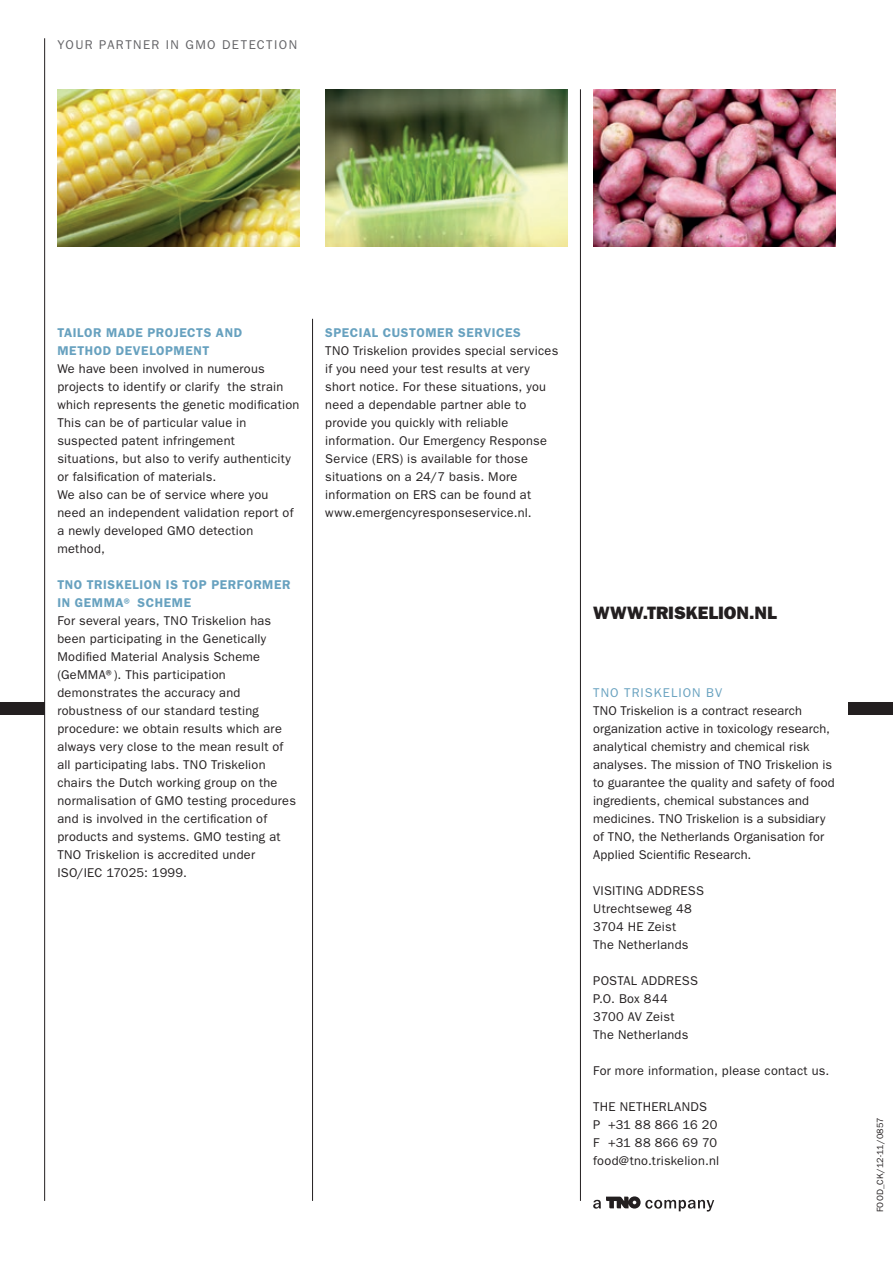
<style>
.page{position:relative;width:893px;height:1263px;background:#fff}
.page>*{position:absolute;margin:0;border:0;box-sizing:border-box;transform-origin:0 0}
.t1{font:18px "ITC Franklin Gothic Std Hvy";color:#231f20}
.t2{font:12.75px/18px "ITC Franklin Gothic Std";letter-spacing:.02em;color:#231f20}
.t3{font:600 12.75px/18px "ITC Franklin Gothic Std";letter-spacing:.045em;color:#67a1bf}
.t4{font:12.75px "ITC Franklin Gothic Std";letter-spacing:.115em;color:#636366}
.t5{font:12.75px "ITC Franklin Gothic Std";letter-spacing:.085em;color:#67a1bf}
.t6{font:9px "ITC Franklin Gothic Std";letter-spacing:.015em;color:#231f20}
</style>
<div class="page">
<hr style="left:580px;top:89px;width:1px;height:1112px;background:#231f20">
<hr style="left:44px;top:38px;width:1px;height:1163px;background:#231f20">
<div style="left:0;top:702px;width:45px;height:12px;background:#231f20"></div>
<div style="left:848px;top:702px;width:45px;height:12px;background:#231f20"></div>
<hr style="left:312px;top:319px;width:1px;height:882px;background:#231f20">
<svg style="left:593px;top:1196px;width:121px;height:15px"></svg>
<img style="left:325px;top:89px;width:243px;height:158px">
<img style="left:593px;top:89px;width:243px;height:158px">
<img style="left:57px;top:89px;width:243px;height:158px">
<p class="t4" style="left:57px;top:37px;width:241px">YOUR PARTNER I N GMO DETECTION</p>
<p class="t3" style="left:57px;top:323px;width:186px">TAILOR MADE PROJECTS AND<br>METHOD DEVELOPMENT</p>
<p class="t2" style="left:57px;top:360px;width:243px">We have been involved in numerous projects to identify or clarify the strain which represents the genetic modification This can be of particular value in suspected patent infringement situations, but also to verify authenticity or falsification of materials.<br>We also can be of service where you need an independent validation report of a newly developed GMO detection method,</p>
<p class="t3" style="left:57px;top:575px;width:10px">TNO</p>
<p class="t3" style="left:57px;top:575px;width:235px;text-indent:29px">TRISKELION IS TOP PERFORMER<br>IN GEMMA® SCHEME</p>
<p class="t2" style="left:57px;top:612px;width:240px">For several years, TNO Triskelion has been participating in the Genetically Modified Material Analysis Scheme (GeMMA®). This participation demonstrates the accuracy and robustness of our standard testing procedure: we obtain results which are always very close to the mean result of all participating labs. TNO Triskelion chairs the Dutch working group on the normalisation of GMO testing procedures and is involved in the certification of products and systems. GMO testing at TNO Triskelion is accredited under<br>ISO/I EC 17025: 1999.</p>
<p class="t3" style="left:325px;top:323px;width:197px">SPECIAL CUSTOMER SERVICES</p>
<p class="t2" style="left:325px;top:342px;width:235px">TNO Triskelion provides special services if you need your test results at very short notice. For these situations, you need a dependable partner able to provide you quickly with reliable information. Our Emergency Response Service (ERS) is available for those situations on a 24/7 basis. More information on ERS can be found at www.emergencyresponseservice.nl.</p>
<h1 class="t1" style="left:593px;top:602px;width:185px">WWW.TRISKELION .NL</h1>
<p class="t5" style="left:593px;top:685px;width:131px">TNO Triskelion BV</p>
<p class="t2" style="left:593px;top:702px;width:243px">TNO Triskelion is a contract research organization active in toxicology research, analytical chemistry and chemical risk analyses. The mission of TNO Triskelion is to guarantee the quality and safety of food ingredients, chemical substances and medicines. TNO Triskelion is a subsidiary of TNO, the Netherlands Organisation for Applied Scientific Research.</p>
<p class="t2" style="left:593px;top:882px;width:64px">Visiting addre</p>
<p class="t2" style="left:593px;top:882px;width:112px;text-indent:95px">ss<br>Utrechtseweg 48<br>3704 HE Zeist<br>The Netherlands</p>
<p class="t2" style="left:593px;top:972px;width:58px">Postal addre</p>
<p class="t2" style="left:682px;top:972px;width:18px">ss</p>
<p class="t2" style="left:593px;top:990px;width:97px">P.O. Box 844<br>3700 AV Zeist<br>The Netherlands</p>
<p class="t2" style="left:593px;top:1062px;width:238px">For more information, please contact us.</p>
<p class="t2" style="left:593px;top:1098px;width:44px">The Nether</p>
<p class="t2" style="left:667px;top:1098px;width:17px">land</p>
<p class="t2" style="left:593px;top:1098px;width:128px;text-indent:106px">s<br>P +31 88 866 16 20<br>F +31 88 866 69 70 food@tno.triskelion.nl</p>
<p class="t6" style="left:875px;top:1212px;width:96px;rotate:-90deg">FOOD_CK/12-11/0857</p>
</div>
